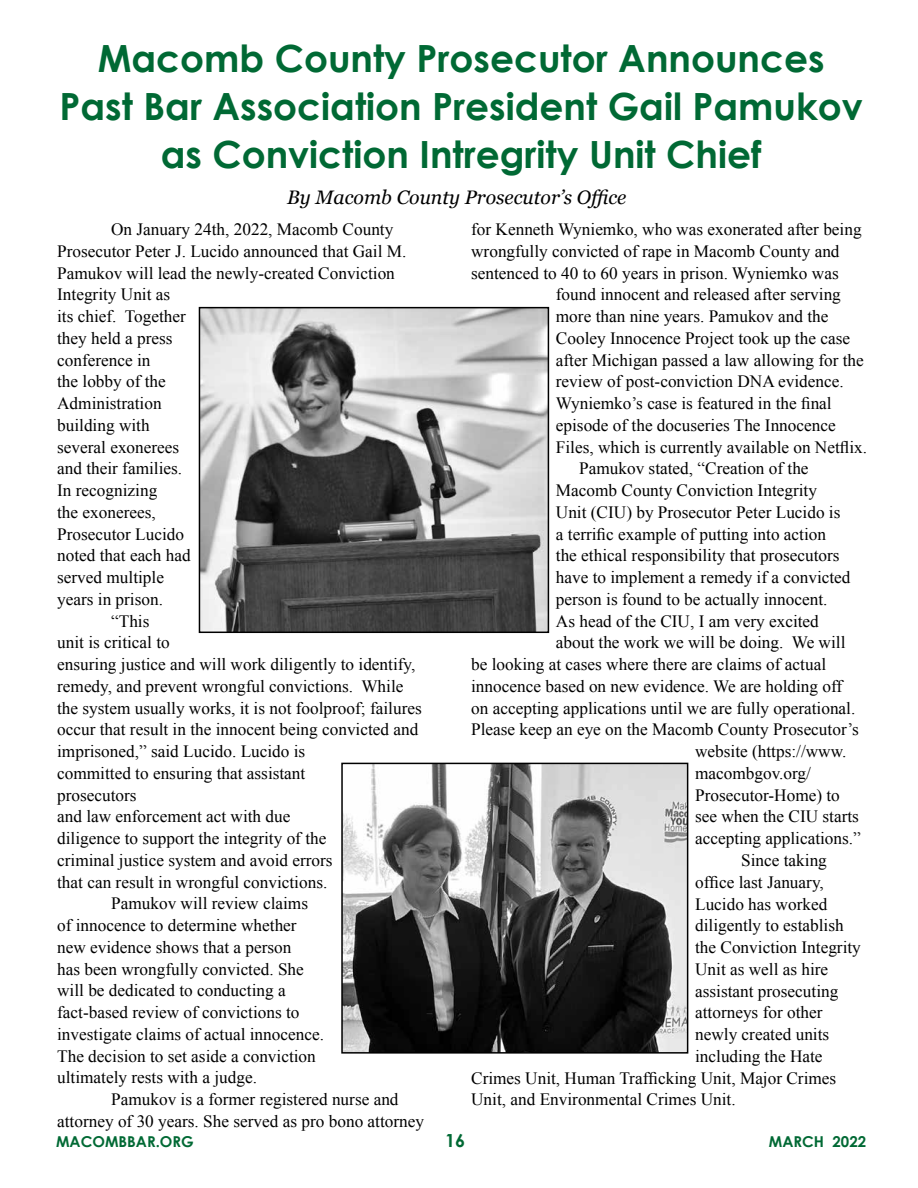
<style>
.page{position:relative;width:918px;height:1188px;background:#fff}
.page>*{position:absolute;margin:0;border:0;box-sizing:border-box;transform-origin:0 0}
.t1{font:700 37.5px/48px "Century Gothic";color:#006934;text-align:center}
.t2{font:italic 19.5px "Georgia";color:#000}
.t3{font:700 18px "Century Gothic";color:#006934}
.t4{font:17.25px "Times New Roman";color:#000}
.t5{font:700 15px "Century Gothic";color:#006934}
</style>
<div class="page">
<img style="left:202px;top:310px;width:344px;height:320px">
<div style="left:199px;top:307px;width:350px;height:326px;border:2px solid #000"></div>
<img style="left:344px;top:766px;width:341px;height:285px">
<div style="left:341px;top:763px;width:347px;height:291px;border:2px solid #000"></div>
<h1 class="t1" style="left:60px;top:33px;width:805px">Macomb County Prosecutor Announces<br>Past Bar Association President Gail Pamukov as Conviction Intregrity Unit Chief</h1>
<p class="t2" style="left:287px;top:183px;width:341px">By Macomb County Prosecutor’s Office</p>
<p class="t4" style="left:111px;top:218px;width:284px">On January 24th, 2022, Macomb County</p>
<p class="t4" style="left:57px;top:239px;width:351px">Prosecutor Peter J. Lucido announced that Gail M.</p>
<p class="t4" style="left:57px;top:261px;width:339px">Pamukov will lead the newly-created Conviction</p>
<p class="t4" style="left:57px;top:283px;width:115px">Integrity Unit as</p>
<p class="t4" style="left:57px;top:305px;width:130px">its chief. Together</p>
<p class="t4" style="left:57px;top:326px;width:117px">they held a press</p>
<p class="t4" style="left:57px;top:348px;width:95px">conference in</p>
<p class="t4" style="left:57px;top:370px;width:110px">the lobby of the</p>
<p class="t4" style="left:57px;top:392px;width:106px">Administration</p>
<p class="t4" style="left:57px;top:413px;width:94px">building with</p>
<p class="t4" style="left:57px;top:435px;width:124px">several exonerees</p>
<p class="t4" style="left:57px;top:457px;width:127px">and their families.</p>
<p class="t4" style="left:57px;top:479px;width:102px">In recognizing</p>
<p class="t4" style="left:57px;top:501px;width:100px">the exonerees,</p>
<p class="t4" style="left:57px;top:522px;width:128px">Prosecutor Lucido</p>
<p class="t4" style="left:57px;top:544px;width:135px">noted that each had</p>
<p class="t4" style="left:57px;top:566px;width:108px">served multiple</p>
<p class="t4" style="left:57px;top:588px;width:107px">years in prison.</p>
<p class="t4" style="left:111px;top:609px;width:40px">“This</p>
<p class="t4" style="left:57px;top:631px;width:114px">unit is critical to</p>
<p class="t4" style="left:57px;top:653px;width:360px">ensuring justice and will work diligently to identify,</p>
<p class="t4" style="left:57px;top:675px;width:348px">remedy, and prevent wrongful convictions. While</p>
<p class="t4" style="left:57px;top:696px;width:366px">the system usually works, it is not foolproof; failures</p>
<p class="t4" style="left:57px;top:718px;width:363px">occur that result in the innocent being convicted and</p>
<p class="t4" style="left:57px;top:740px;width:250px">imprisoned,” said Lucido. Lucido is</p>
<p class="t4" style="left:57px;top:762px;width:250px">committed to ensuring that assistant</p>
<p class="t4" style="left:57px;top:783px;width:81px">prosecutors</p>
<p class="t4" style="left:57px;top:805px;width:235px">and law enforcement act with due</p>
<p class="t4" style="left:57px;top:827px;width:271px">diligence to support the integrity of the</p>
<p class="t4" style="left:57px;top:849px;width:277px">criminal justice system and avoid errors</p>
<p class="t4" style="left:57px;top:870px;width:272px">that can result in wrongful convictions.</p>
<p class="t4" style="left:111px;top:892px;width:198px">Pamukov will review claims</p>
<p class="t4" style="left:57px;top:914px;width:241px">of innocence to determine whether</p>
<p class="t4" style="left:57px;top:936px;width:236px">new evidence shows that a person</p>
<p class="t4" style="left:57px;top:957px;width:248px">has been wrongfully convicted. She</p>
<p class="t4" style="left:57px;top:979px;width:230px">will be dedicated to conducting a</p>
<p class="t4" style="left:57px;top:1001px;width:244px">fact-based review of convictions to</p>
<p class="t4" style="left:57px;top:1023px;width:268px">investigate claims of actual innocence.</p>
<p class="t4" style="left:57px;top:1044px;width:260px">The decision to set aside a conviction</p>
<p class="t4" style="left:57px;top:1066px;width:201px">ultimately rests with a judge.</p>
<p class="t4" style="left:111px;top:1088px;width:289px">Pamukov is a former registered nurse and</p>
<p class="t4" style="left:57px;top:1110px;width:368px">attorney of 30 years. She served as pro bono attorney</p>
<p class="t4" style="left:471px;top:218px;width:392px">for Kenneth Wyniemko, who was exonerated after being</p>
<p class="t4" style="left:471px;top:240px;width:370px">wrongfully convicted of rape in Macomb County and</p>
<p class="t4" style="left:471px;top:261px;width:369px">sentenced to 40 to 60 years in prison. Wyniemko was</p>
<p class="t4" style="left:556px;top:283px;width:287px">found innocent and released after serving</p>
<p class="t4" style="left:556px;top:305px;width:274px">more than nine years. Pamukov and the</p>
<p class="t4" style="left:556px;top:327px;width:296px">Cooley Innocence Project took up the case</p>
<p class="t4" style="left:556px;top:348px;width:310px">after Michigan passed a law allowing for the</p>
<p class="t4" style="left:556px;top:370px;width:289px">review of post-conviction DNA evidence.</p>
<p class="t4" style="left:556px;top:392px;width:277px">Wyniemko’s case is featured in the final</p>
<p class="t4" style="left:556px;top:414px;width:281px">episode of the docuseries The Innocence</p>
<p class="t4" style="left:556px;top:435px;width:313px">Files, which is currently available on Netflix.</p>
<p class="t4" style="left:579px;top:457px;width:231px">Pamukov stated, “Creation of the</p>
<p class="t4" style="left:556px;top:479px;width:263px">Macomb County Conviction Integrity</p>
<p class="t4" style="left:556px;top:501px;width:286px">Unit (CIU) by Prosecutor Peter Lucido is</p>
<p class="t4" style="left:556px;top:522px;width:272px">a terrific example of putting into action</p>
<p class="t4" style="left:556px;top:544px;width:285px">the ethical responsibility that prosecutors</p>
<p class="t4" style="left:556px;top:566px;width:296px">have to implement a remedy if a convicted</p>
<p class="t4" style="left:556px;top:588px;width:273px">person is found to be actually innocent.</p>
<p class="t4" style="left:556px;top:609px;width:264px">As head of the CIU, I am very excited</p>
<p class="t4" style="left:556px;top:631px;width:291px">about the work we will be doing. We will</p>
<p class="t4" style="left:471px;top:653px;width:356px">be looking at cases where there are claims of actual</p>
<p class="t4" style="left:471px;top:675px;width:373px">innocence based on new evidence. We are holding off</p>
<p class="t4" style="left:471px;top:696px;width:386px">on accepting applications until we are fully operational.</p>
<p class="t4" style="left:471px;top:718px;width:389px">Please keep an eye on the Macomb County Prosecutor’s</p>
<p class="t4" style="left:695px;top:740px;width:153px">website (https://www.</p>
<p class="t4" style="left:695px;top:762px;width:117px">macombgov.org/</p>
<p class="t4" style="left:695px;top:783px;width:146px">Prosecutor-Home) to</p>
<p class="t4" style="left:695px;top:805px;width:165px">see when the CIU starts</p>
<p class="t4" style="left:695px;top:827px;width:167px">accepting applications.”</p>
<p class="t4" style="left:741px;top:849px;width:87px">Since taking</p>
<p class="t4" style="left:695px;top:870px;width:130px">office last January,</p>
<p class="t4" style="left:695px;top:892px;width:134px">Lucido has worked</p>
<p class="t4" style="left:695px;top:914px;width:150px">diligently to establish</p>
<p class="t4" style="left:695px;top:936px;width:167px">the Conviction Integrity</p>
<p class="t4" style="left:695px;top:957px;width:135px">Unit as well as hire</p>
<p class="t4" style="left:695px;top:979px;width:145px">assistant prosecuting</p>
<p class="t4" style="left:695px;top:1001px;width:129px">attorneys for other</p>
<p class="t4" style="left:695px;top:1023px;width:136px">newly created units</p>
<p class="t4" style="left:695px;top:1044px;width:129px">including the Hate</p>
<p class="t4" style="left:471px;top:1066px;width:367px">Crimes Unit, Human Trafficking Unit, Major Crimes</p>
<p class="t4" style="left:471px;top:1088px;width:266px">Unit, and Environmental Crimes Unit.</p>
<p class="t5" style="left:56px;top:1130px;width:139px">MACOMBBAR.ORG</p>
<p class="t3" style="left:445px;top:1127px;width:22px">16</p>
<p class="t5" style="left:769px;top:1130px;width:99px">MARCH 2022</p>
</div>
